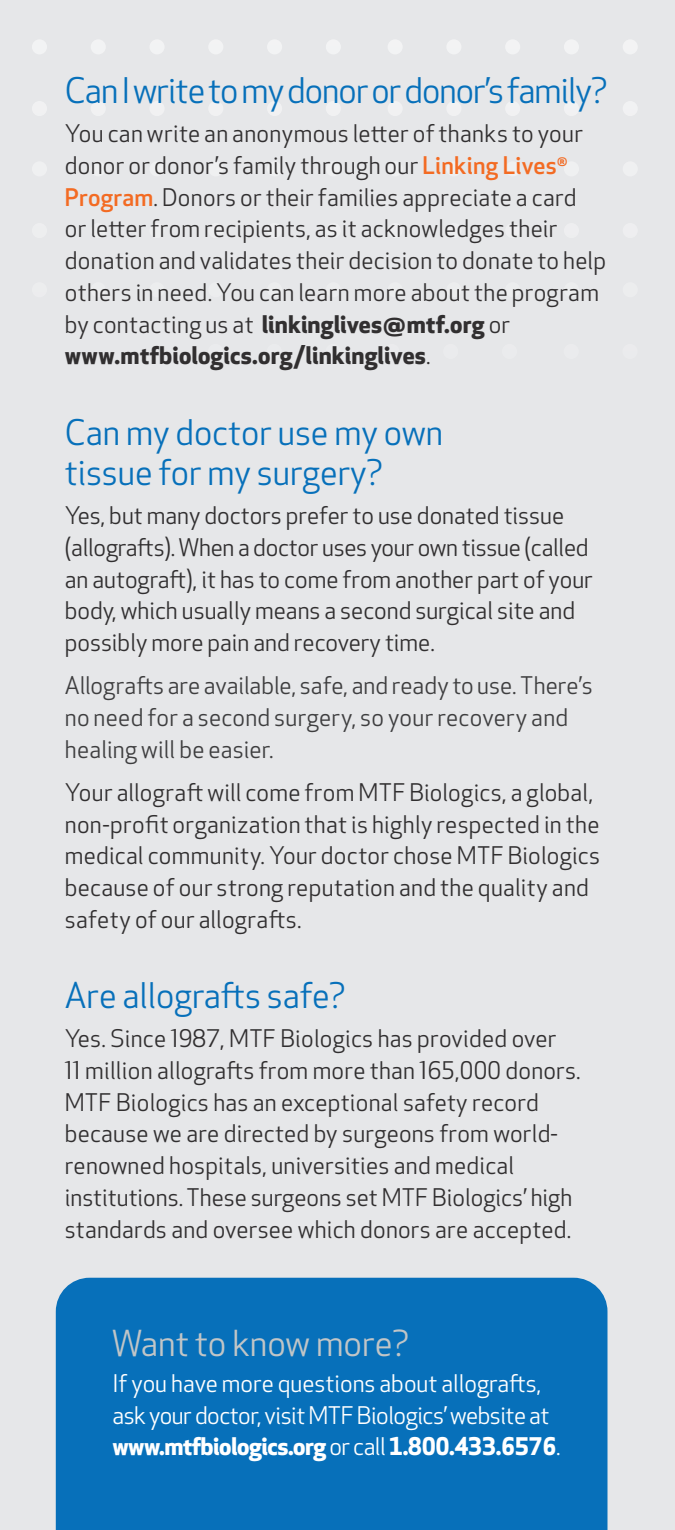
<style>
.page{position:relative;width:675px;height:1530px;background:#e6e7e9}
.page>*{position:absolute;margin:0;border:0;box-sizing:border-box;transform-origin:0 0}
.t1{font:35px "Apex New";color:#c1c5c7}
.t2{font:34.5px/40px "Apex New";color:#0770ba}
.t3{font:34.5px "Apex New";letter-spacing:-.025em;color:#0770ba}
.t4{font:23.75px/31.8px "Apex New";letter-spacing:.01em;color:#312f30}
.t5{font:23.75px/31.8px "Apex New";letter-spacing:-.02em;color:#fff}
.t6{font:23.75px/31.8px "Apex New";letter-spacing:.005em;color:#3e3e3f}
.s1{font-weight:500;color:#f36b23}
.s2{font-weight:700}
</style>
<div class="page">
<div style="left:56px;top:1278px;width:552px;height:252px;background:#0770ba"></div>
<div style="left:91px;top:39px;width:15px;height:15px;background:#f2f3f4;border-radius:50%"></div>
<div style="left:149px;top:39px;width:16px;height:15px;background:#f2f3f4;border-radius:50%"></div>
<div style="left:32px;top:39px;width:15px;height:15px;background:#f2f3f4;border-radius:50%"></div>
<div style="left:267px;top:39px;width:15px;height:15px;background:#f2f3f4;border-radius:50%"></div>
<div style="left:326px;top:39px;width:15px;height:15px;background:#f2f3f4;border-radius:50%"></div>
<div style="left:208px;top:39px;width:15px;height:15px;background:#f2f3f4;border-radius:50%"></div>
<div style="left:446px;top:39px;width:15px;height:15px;background:#f3f3f4;border-radius:50%"></div>
<div style="left:505px;top:39px;width:15px;height:15px;background:#f3f3f4;border-radius:50%"></div>
<div style="left:388px;top:39px;width:15px;height:15px;background:#f2f3f4;border-radius:50%"></div>
<div style="left:623px;top:39px;width:15px;height:15px;background:#f3f3f4;border-radius:50%"></div>
<div style="left:564px;top:39px;width:15px;height:15px;background:#f3f3f4;border-radius:50%"></div>
<div style="left:91px;top:101px;width:15px;height:15px;background:#f1f1f2;border-radius:50%"></div>
<div style="left:149px;top:101px;width:16px;height:15px;background:#f1f1f2;border-radius:50%"></div>
<div style="left:32px;top:101px;width:15px;height:15px;background:#f1f1f2;border-radius:50%"></div>
<div style="left:267px;top:101px;width:15px;height:15px;background:#f1f1f2;border-radius:50%"></div>
<div style="left:326px;top:101px;width:15px;height:15px;background:#f1f1f2;border-radius:50%"></div>
<div style="left:208px;top:101px;width:15px;height:15px;background:#f1f1f2;border-radius:50%"></div>
<div style="left:446px;top:101px;width:15px;height:15px;background:#f1f1f3;border-radius:50%"></div>
<div style="left:505px;top:101px;width:15px;height:15px;background:#f1f1f3;border-radius:50%"></div>
<div style="left:388px;top:101px;width:15px;height:15px;background:#f1f1f3;border-radius:50%"></div>
<div style="left:623px;top:101px;width:15px;height:15px;background:#f1f2f3;border-radius:50%"></div>
<div style="left:564px;top:101px;width:15px;height:15px;background:#f1f1f3;border-radius:50%"></div>
<div style="left:91px;top:161px;width:15px;height:15px;background:#eff0f1;border-radius:50%"></div>
<div style="left:149px;top:161px;width:16px;height:15px;background:#eff0f1;border-radius:50%"></div>
<div style="left:32px;top:161px;width:15px;height:15px;background:#eff0f1;border-radius:50%"></div>
<div style="left:267px;top:161px;width:15px;height:15px;background:#eff0f1;border-radius:50%"></div>
<div style="left:326px;top:161px;width:15px;height:15px;background:#eff0f1;border-radius:50%"></div>
<div style="left:208px;top:161px;width:15px;height:15px;background:#eff0f1;border-radius:50%"></div>
<div style="left:446px;top:161px;width:15px;height:15px;background:#eff0f1;border-radius:50%"></div>
<div style="left:505px;top:161px;width:15px;height:15px;background:#eff0f1;border-radius:50%"></div>
<div style="left:388px;top:161px;width:15px;height:15px;background:#eff0f1;border-radius:50%"></div>
<div style="left:623px;top:161px;width:15px;height:15px;background:#eff0f1;border-radius:50%"></div>
<div style="left:564px;top:161px;width:15px;height:15px;background:#eff0f1;border-radius:50%"></div>
<div style="left:91px;top:223px;width:15px;height:15px;background:#edeeef;border-radius:50%"></div>
<div style="left:149px;top:223px;width:16px;height:15px;background:#edeeef;border-radius:50%"></div>
<div style="left:32px;top:223px;width:15px;height:15px;background:#edeeef;border-radius:50%"></div>
<div style="left:267px;top:223px;width:15px;height:15px;background:#edeeef;border-radius:50%"></div>
<div style="left:326px;top:223px;width:15px;height:15px;background:#eeeef0;border-radius:50%"></div>
<div style="left:208px;top:223px;width:15px;height:15px;background:#edeeef;border-radius:50%"></div>
<div style="left:446px;top:223px;width:15px;height:15px;background:#eeeef0;border-radius:50%"></div>
<div style="left:505px;top:223px;width:15px;height:15px;background:#eeeef0;border-radius:50%"></div>
<div style="left:388px;top:223px;width:15px;height:15px;background:#eeeef0;border-radius:50%"></div>
<div style="left:623px;top:223px;width:15px;height:15px;background:#eeeef0;border-radius:50%"></div>
<div style="left:564px;top:223px;width:15px;height:15px;background:#eeeef0;border-radius:50%"></div>
<div style="left:91px;top:282px;width:15px;height:15px;background:#ecedee;border-radius:50%"></div>
<div style="left:149px;top:282px;width:16px;height:15px;background:#ecedee;border-radius:50%"></div>
<div style="left:32px;top:282px;width:15px;height:15px;background:#ecedee;border-radius:50%"></div>
<div style="left:267px;top:282px;width:15px;height:15px;background:#ecedee;border-radius:50%"></div>
<div style="left:326px;top:282px;width:15px;height:15px;background:#ecedee;border-radius:50%"></div>
<div style="left:208px;top:282px;width:15px;height:15px;background:#ecedee;border-radius:50%"></div>
<div style="left:446px;top:282px;width:15px;height:15px;background:#ecedee;border-radius:50%"></div>
<div style="left:505px;top:282px;width:15px;height:15px;background:#ecedee;border-radius:50%"></div>
<div style="left:388px;top:282px;width:15px;height:15px;background:#ecedee;border-radius:50%"></div>
<div style="left:623px;top:282px;width:15px;height:15px;background:#ecedee;border-radius:50%"></div>
<div style="left:564px;top:282px;width:15px;height:15px;background:#ecedee;border-radius:50%"></div>
<div style="left:267px;top:344px;width:15px;height:15px;background:#eaebed;border-radius:50%"></div>
<div style="left:326px;top:344px;width:15px;height:15px;background:#eaebed;border-radius:50%"></div>
<div style="left:208px;top:344px;width:15px;height:15px;background:#eaebed;border-radius:50%"></div>
<div style="left:443px;top:344px;width:15px;height:15px;background:#eaebed;border-radius:50%"></div>
<div style="left:502px;top:344px;width:15px;height:15px;background:#eaebed;border-radius:50%"></div>
<div style="left:384px;top:344px;width:15px;height:15px;background:#eaebed;border-radius:50%"></div>
<div style="left:622px;top:344px;width:16px;height:15px;background:#eaebed;border-radius:50%"></div>
<div style="left:564px;top:344px;width:15px;height:15px;background:#eaebed;border-radius:50%"></div>
<h2 class="t3" style="left:65px;top:69px;width:544px">Can I write to my donor or donor’s family?</h2>
<p class="t4" style="left:65px;top:118px;width:543px">You can write an anonymous letter of thanks to your donor or donor’s family through our <span class="s1">Linking Lives</span><sup>® </sup><span class="s1">Program</span>. Donors or their families appreciate a card<br>or letter from recipients, as it acknowledges their donation and validates their decision to donate to help others in need. You can learn more about the program by contacting us at <span class="s2">linkinglives@mtf.org</span> or <span class="s2">www.mtfbiologics.org/linkinglives</span>.</p>
<h2 class="t2" style="left:65px;top:413px;width:380px">Can my doctor use my own tissue for my surgery?</h2>
<p class="t4" style="left:65px;top:500px;width:530px">Yes, but many doctors prefer to use donated tissue (allografts). When a doctor uses your own tissue (called an autograft), it has to come from another part of your body, which usually means a second surgical site and possibly more pain and recovery time.</p>
<p class="t6" style="left:65px;top:670px;width:529px">Allografts are available, safe, and ready to use. There’s no need for a second surgery, so your recovery and healing will be easier.</p>
<p class="t4" style="left:65px;top:776px;width:537px">Your allograft will come from MTF Biologics, a global, non-profit organization that is highly respected in the medical community. Your doctor chose MTF Biologics because of our strong reputation and the quality and safety of our allografts.</p>
<h2 class="t2" style="left:65px;top:976px;width:283px">Are allografts safe?</h2>
<p class="t4" style="left:65px;top:1023px;width:518px">Yes. Since 1987, MTF Biologics has provided over<br>11 million allografts from more than 165,000 donors.<br>MTF Biologics has an exceptional safety record because we are directed by surgeons from world&shy;renowned hospitals, universities and medical institutions. These surgeons set MTF Biologics’ high standards and oversee which donors are accepted.</p>
<h1 class="t1" style="left:112px;top:1322px;width:299px">Want to know more?</h1>
<p class="t5" style="left:112px;top:1367px;width:450px">If you have more questions about allografts, ask your doctor, visit MTF Biologics’ website at <span class="s2">www.mtfbiologics.org</span> or call <span class="s2">1.800.433.6576</span>.</p>
</div>
